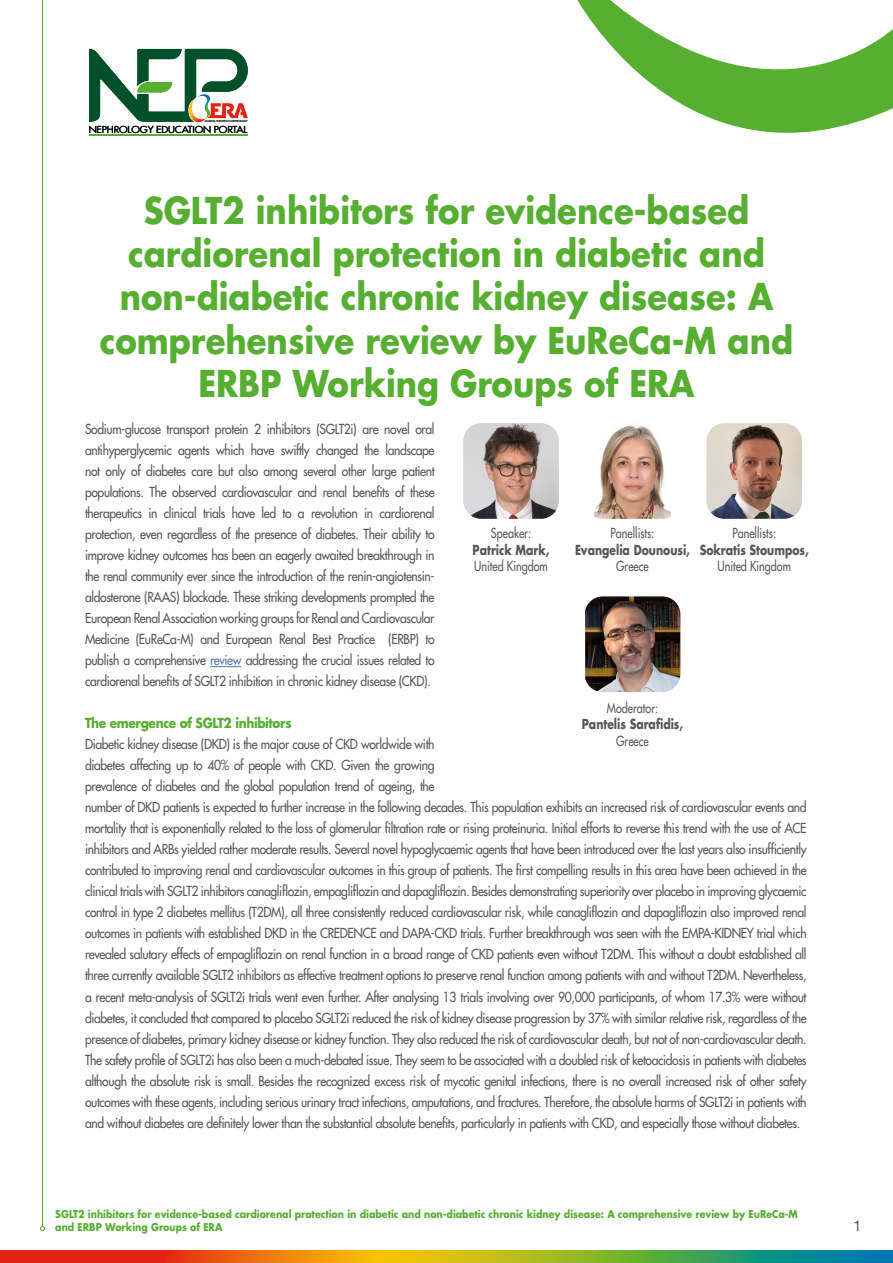
<style>
.page{position:relative;width:893px;height:1263px;background:#fff}
.page>*{position:absolute;margin:0;border:0;box-sizing:border-box;transform-origin:0 0}
.t1{font:700 36px/43.2px "Futura Std";color:#56af31;text-align:center;scale:.9 1}
.t2{font:15px "Helvetica Neue";color:#575756}
.t3{font:500 13.5px/21px "Futura Std";letter-spacing:-.03em;color:#575756;text-align:justify;scale:.9 1}
.t4{font:500 13.5px "Futura Std";color:#575756;scale:.8 1}
.t5{font:700 13.5px "Futura Std";color:#575756;scale:.8 1}
.t6{font:700 13.5px "Futura Std";letter-spacing:-.03em;color:#56af31;scale:.9 1}
.t7{font:500 13.5px "Futura Std";letter-spacing:-.03em;color:#575756;scale:.8 1}
.t8{font:700 10.5px/12.6px "Futura Std";color:#56af31;scale:.9 1}
.t9{font:500 9.45px "Futura Std";letter-spacing:-.015em;color:#000;scale:1.09 1}
.t10{font:500 2.7px "Futura Std";color:#000}
.s1{color:#5576af}
</style>
<div class="page">
<svg style="left:0;top:1250px;width:893px;height:13px;background:#a18431"></svg>
<svg style="left:577px;top:0;width:316px;height:133px"></svg>
<hr style="left:42px;top:0;width:1px;height:1226px;background:#56af31">
<svg style="left:40px;top:1226px;width:5px;height:5px"></svg>
<hr style="left:90px;top:134px;width:158px;height:1px;background:#56af31">
<svg style="left:89px;top:49px;width:159px;height:73px"></svg>
<hr style="left:210px;top:666px;width:31px;height:1px;background:#5576af">
<img style="left:463px;top:423px;width:96px;height:96px">
<img style="left:706px;top:423px;width:96px;height:96px">
<img style="left:585px;top:596px;width:95px;height:96px">
<img style="left:594px;top:425px;width:77px;height:94px">
<p class="t10" style="left:205px;top:119px;width:44px">LEADING EUROPEAN NEPHROLOGY</p>
<p class="t9" style="left:89px;top:123px;width:147px">NEPHROLOGY EDUCATION PORTAL</p>
<h1 class="t1" style="left:100px;top:188px;width:772px">SGLT2 inhibitors for evidence-based cardiorenal protection in diabetic and non-diabetic chronic kidney disease: A comprehensive review by EuReCa-M and ERBP Working Groups of ERA</h1>
<p class="t3" style="left:85px;top:419px;width:390px">Sodium-glucose transport protein 2 inhibitors (SGLT2i) are novel oral antihyperglycemic agents which have swiftly changed the landscape not only of diabetes care but also among several other large patient populations. The observed cardiovascular and renal benefits of these therapeutics in clinical trials have led to a revolution in cardiorenal protection, even regardless of the presence of diabetes. Their ability to improve kidney outcomes has been an eagerly awaited breakthrough in the renal community ever since the introduction of the renin-angiotensin&shy;aldosterone (RAAS) blockade. These striking developments prompted the European Renal Association working groups for Renal and Cardiovascular Medicine (EuReCa-M) and European Renal Best Practice (ERBP) to publish a comprehensive <span class="s1">review</span> addressing the crucial issues related to cardiorenal benefits of SGLT2 inhibition in chronic kidney disease (CKD).</p>
<p class="t6" style="left:85px;top:714px;width:231px">The emergence of SGLT2 inhibitors</p>
<p class="t3" style="left:85px;top:734px;width:803px;text-align:left">Diabetic kidney disease (DKD) is the major cause of CKD worldwide with<br>diabetes affecting up to 40% of people with CKD. Given the growing<br>prevalence of diabetes and the global population trend of ageing, the<br>number of DKD patients is expected to further increase in the following decades. This population exhibits an increased risk of cardiovascular events and mortality that is exponentially related to the loss of glomerular filtration rate or rising proteinuria. Initial efforts to reverse this trend with the use of ACE inhibitors and ARBs yielded rather moderate results. Several novel hypoglycaemic agents that have been introduced over the last years also insufficiently contributed to improving renal and cardiovascular outcomes in this group of patients. The first compelling results in this area have been achieved in the clinical trials with SGLT2 inhibitors canagliflozin, empagliflozin and dapagliflozin. Besides demonstrating superiority over placebo in improving glycaemic control in type 2 diabetes mellitus (T2DM), all three consistently reduced cardiovascular risk, while canagliflozin and dapagliflozin also improved renal outcomes in patients with established DKD in the CREDENCE and DAPA-CKD trials. Further breakthrough was seen with the EMPA-KIDNEY trial which revealed salutary effects of empagliflozin on renal function in a broad range of CKD patients even without T2DM. This without a doubt established all three currently available SGLT2 inhibitors as effective treatment options to preserve renal function among patients with and without T2DM. Nevertheless, a recent meta-analysis of SGLT2i trials went even further. After analysing 13 trials involving over 90,000 participants, of whom 17.3% were without diabetes, it concluded that compared to placebo SGLT2i reduced the risk of kidney disease progression by 37% with similar relative risk, regardless of the presence of diabetes, primary kidney disease or kidney function. They also reduced the risk of cardiovascular death, but not of non-cardiovascular death.<br>The safety profile of SGLT2i has also been a much-debated issue. They seem to be associated with a doubled risk of ketoacidosis in patients with diabetes although the absolute risk is small. Besides the recognized excess risk of mycotic genital infections, there is no overall increased risk of other safety outcomes with these agents, including serious urinary tract infections, amputations, and fractures. Therefore, the absolute harms of SGLT2i in patients with and without diabetes are definitely lower than the substantial absolute benefits, particularly in patients with CKD, and especially those without diabetes.</p>
<p class="t4" style="left:491px;top:525px;width:52px">Speaker:</p>
<p class="t5" style="left:473px;top:541px;width:98px">Patrick Mark,</p>
<p class="t4" style="left:474px;top:558px;width:93px">United Kingdom</p>
<p class="t4" style="left:611px;top:525px;width:56px">Panellists:</p>
<p class="t5" style="left:575px;top:541px;width:145px">Evangelia Dounousi,</p>
<p class="t7" style="left:616px;top:558px;width:42px">Greece</p>
<p class="t4" style="left:732px;top:525px;width:56px">Panellists:</p>
<p class="t5" style="left:700px;top:541px;width:138px">Sokratis Stoumpos,</p>
<p class="t4" style="left:717px;top:558px;width:93px">United Kingdom</p>
<p class="t4" style="left:607px;top:699px;width:66px">Moderator:</p>
<p class="t5" style="left:582px;top:715px;width:128px">Pantelis Sarafidis,</p>
<p class="t7" style="left:616px;top:732px;width:42px">Greece</p>
<p class="t8" style="left:55px;top:1208px;width:827px">SGLT2 inhibitors for evidence-based cardiorenal protection in diabetic and non-diabetic chronic kidney disease: A comprehensive review by EuReCa-M and ERBP Working Groups of ERA</p>
<p class="t2" style="left:853px;top:1214px;width:10px">1</p>
</div>
